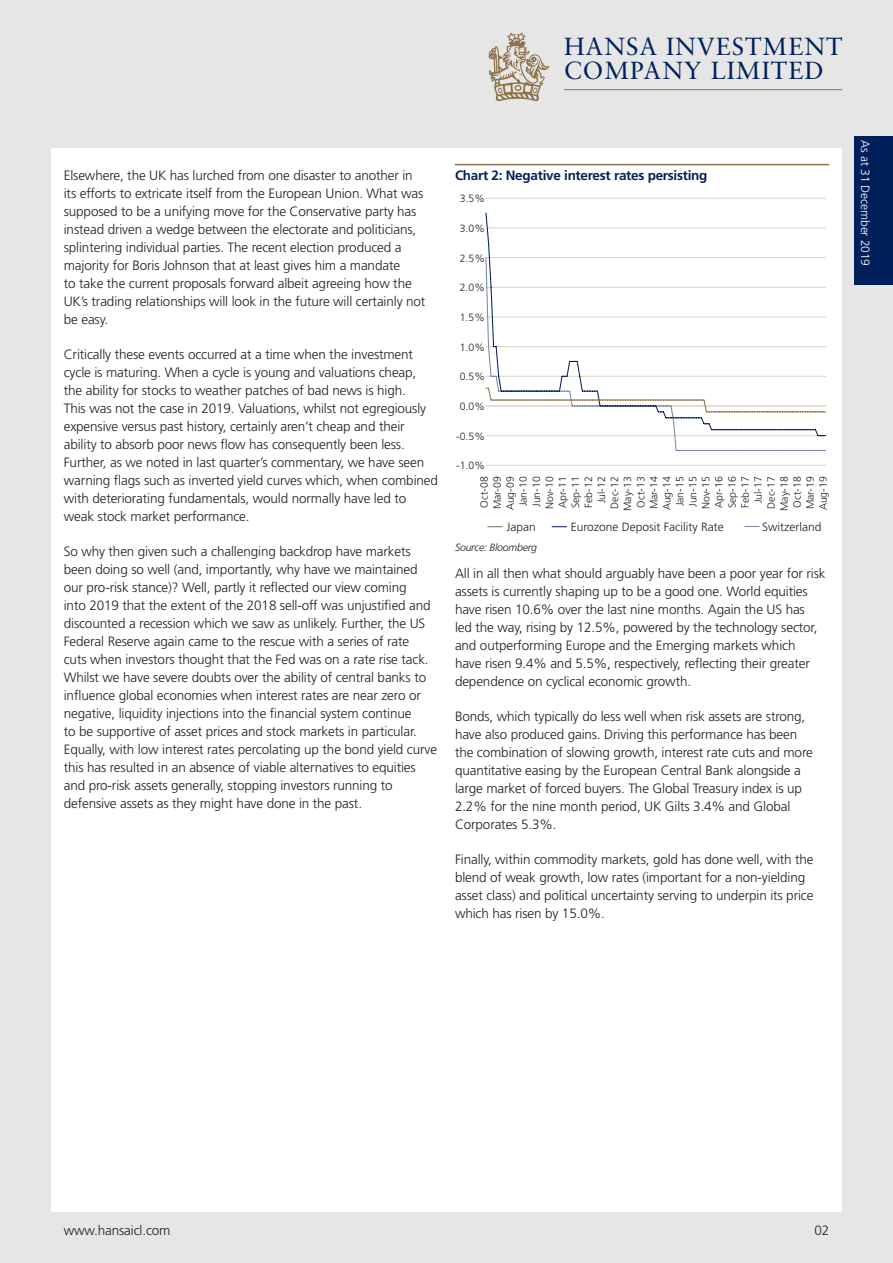
<style>
.page{position:relative;width:893px;height:1263px;background:#e5e6e5}
.page>*{position:absolute;margin:0;border:0;box-sizing:border-box;transform-origin:0 0}
.t1{font:24.75px/24px "Sabon";letter-spacing:.04em;color:#00205b}
.Main_Text{font:300 13.5px/18px "Frutiger LT Std";letter-spacing:-.01em;color:#231f20}
.Chart_Headings_Blue{font:700 13.5px "Frutiger LT Std";letter-spacing:-.02em;color:#00205b}
.t2{font:300 12px "Frutiger LT Std";color:#231f20}
.t3{font:300 12px "Frutiger LT Std";letter-spacing:-.01em;color:#fff}
.t4{font:300 10.5px/13px "Frutiger LT Std";color:#231f20;text-align:right}
.Source{font:italic 300 10.5px "Frutiger LT Std";letter-spacing:-.02em;color:#231f20}
</style>
<div class="page">
<div style="left:855px;top:136px;width:38px;height:149px;background:#00205b"></div>
<div style="left:51px;top:149px;width:791px;height:1063px;background:#fff"></div>
<svg style="left:488px;top:32px;width:61px;height:69px"></svg>
<hr style="left:564px;top:89px;width:278px;height:1px;background:#90724b">
<hr style="left:455px;top:164px;width:374px;height:1px;background:#90724b">
<hr style="left:486px;top:465px;width:340px;height:1px;background:#e0d2c6">
<hr style="left:486px;top:198px;width:340px;height:1px;background:#e0d2c6">
<svg style="left:485px;top:212px;width:341px;height:225px"></svg>
<svg style="left:485px;top:387px;width:341px;height:26px"></svg>
<svg style="left:488px;top:526px;width:14px;height:1px"></svg>
<svg style="left:552px;top:526px;width:14px;height:1px"></svg>
<svg style="left:745px;top:526px;width:14px;height:1px"></svg>
<h1 class="t1" style="left:564px;top:34px;width:280px">HANSA INVESTMENT<br>COMPANY LIMITED</h1>
<p class="Main_Text" style="left:64px;top:167px;width:363px">Elsewhere, the UK has lurched from one disaster to another in its efforts to extricate itself from the European Union. What was supposed to be a unifying move for the Conservative party has instead driven a wedge between the electorate and politicians, splintering individual parties. The recent election produced a majority for Boris Johnson that at least gives him a mandate<br>to take the current proposals forward albeit agreeing how the UK’s trading relationships will look in the future will certainly not be easy.</p>
<p class="Main_Text" style="left:64px;top:346px;width:376px">Critically these events occurred at a time when the investment cycle is maturing. When a cycle is young and valuations cheap, the ability for stocks to weather patches of bad news is high.<br>This was not the case in 2019. Valuations, whilst not egregiously expensive versus past history, certainly aren’t cheap and their ability to absorb poor news flow has consequently been less.<br>Further, as we noted in last quarter’s commentary, we have seen warning flags such as inverted yield curves which, when combined with deteriorating fundamentals, would normally have led to weak stock market performance.</p>
<p class="Main_Text" style="left:64px;top:543px;width:375px">So why then given such a challenging backdrop have markets been doing so well (and, importantly, why have we maintained our pro-risk stance)? Well, partly it reflected our view coming<br>into 2019 that the extent of the 2018 sell-off was unjustified and discounted a recession which we saw as unlikely. Further, the US Federal Reserve again came to the rescue with a series of rate<br>cuts when investors thought that the Fed was on a rate rise tack.<br>Whilst we have severe doubts over the ability of central banks to influence global economies when interest rates are near zero or negative, liquidity injections into the financial system continue<br>to be supportive of asset prices and stock markets in particular.<br>Equally, with low interest rates percolating up the bond yield curve this has resulted in an absence of viable alternatives to equities and pro-risk assets generally, stopping investors running to defensive assets as they might have done in the past.</p>
<p class="Chart_Headings_Blue" style="left:455px;top:168px;width:254px">Chart 2: Negative interest rates persisting</p>
<p class="t4" style="left:460px;top:192px;width:27px">3.5%</p>
<p class="t4" style="left:460px;top:222px;width:27px">3.0%</p>
<p class="t4" style="left:460px;top:252px;width:27px">2.5%</p>
<p class="t4" style="left:460px;top:281px;width:27px">2.0%</p>
<p class="t4" style="left:460px;top:311px;width:27px">1.5%</p>
<p class="t4" style="left:460px;top:341px;width:27px">1.0%</p>
<p class="t4" style="left:460px;top:370px;width:27px">0.5%</p>
<p class="t4" style="left:460px;top:400px;width:27px">0.0%</p>
<p class="t4" style="left:456px;top:430px;width:30px">-0.5%</p>
<p class="t4" style="left:456px;top:459px;width:30px">-1.0%</p>
<p class="t4" style="left:478px;top:511px;width:36px;rotate:-90deg">Oct-08<br>Mar-09<br>Aug-09<br>Jan-10<br>Jun-10<br>Nov-10<br>Apr-11<br>Sep-11<br>Feb-12<br>Jul-12<br>Dec-12<br>May-13<br>Oct-13<br>Mar-14<br>Aug-14<br>Jan-15<br>Jun-15<br>Nov-15<br>Apr-16<br>Sep-16<br>Feb-17<br>Jul-17<br>Dec-17<br>May-18<br>Oct-18<br>Mar-19<br>Aug-19</p>
<p class="t2" style="left:506px;top:520px;width:31px">Japan</p>
<p class="t2" style="left:571px;top:520px;width:155px">Eurozone Deposit Facility Rate</p>
<p class="t2" style="left:762px;top:520px;width:61px">Switzerland</p>
<p class="Source" style="left:455px;top:542px;width:83px">Source: Bloomberg</p>
<p class="Main_Text" style="left:455px;top:564px;width:372px">All in all then what should arguably have been a poor year for risk assets is currently shaping up to be a good one. World equities have risen 10.6% over the last nine months. Again the US has<br>led the way, rising by 12.5%, powered by the technology sector, and outperforming Europe and the Emerging markets which<br>have risen 9.4% and 5.5%, respectively, reflecting their greater dependence on cyclical economic growth.</p>
<p class="Main_Text" style="left:455px;top:707px;width:359px">Bonds, which typically do less well when risk assets are strong, have also produced gains. Driving this performance has been the combination of slowing growth, interest rate cuts and more quantitative easing by the European Central Bank alongside a large market of forced buyers. The Global Treasury index is up 2.2% for the nine month period, UK Gilts 3.4% and Global Corporates 5.3%.</p>
<p class="Main_Text" style="left:455px;top:850px;width:360px">Finally, within commodity markets, gold has done well, with the blend of weak growth, low rates (important for a non-yielding asset class) and political uncertainty serving to underpin its price which has risen by 15.0%.</p>
<p class="t3" style="left:872px;top:140px;width:127px;rotate:90deg">As at 31 December 2019</p>
<p class="Main_Text" style="left:64px;top:1221px;width:108px">www.hansaicl.com</p>
<p class="Main_Text" style="left:814px;top:1221px;width:16px">02</p>
</div>
